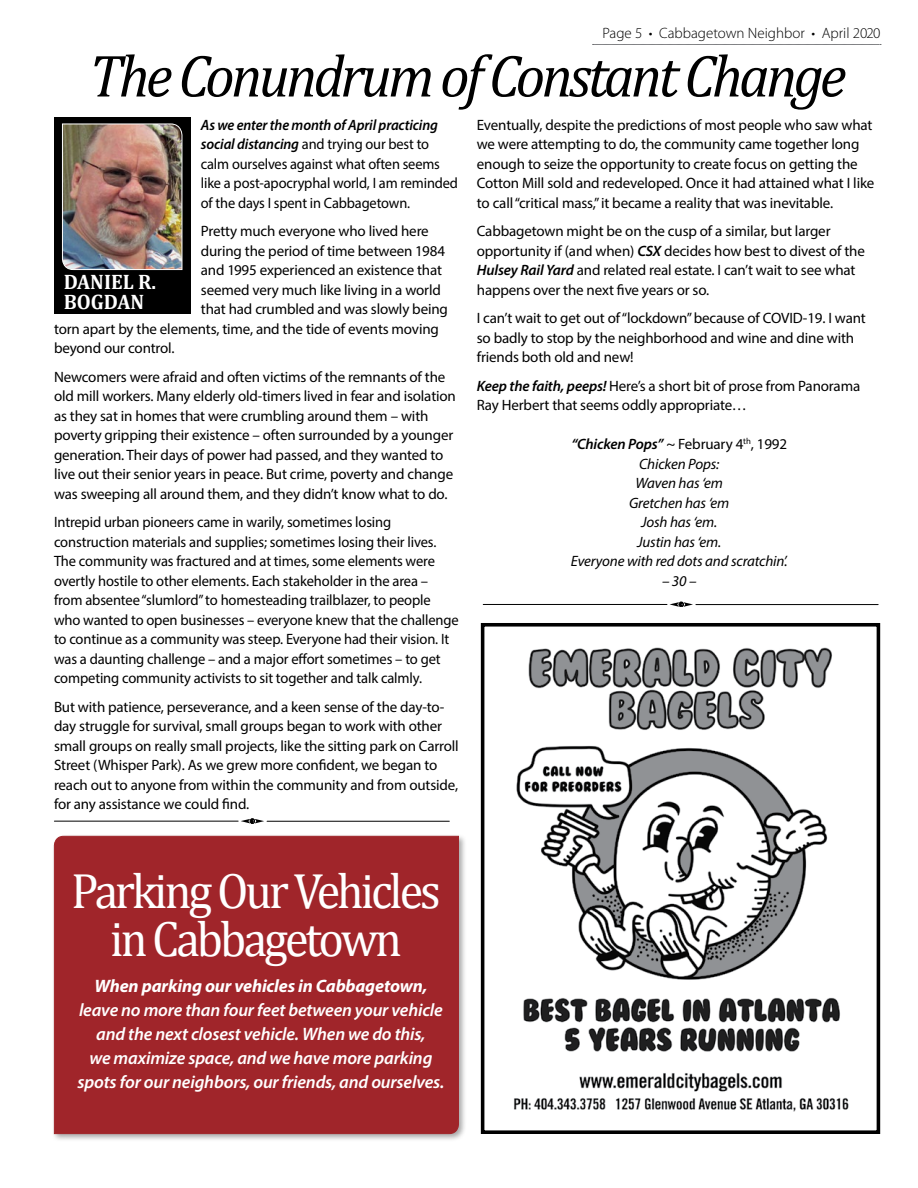
<style>
.page{position:relative;width:918px;height:1188px;background:#fff}
.page>*{position:absolute;margin:0;border:0;box-sizing:border-box;transform-origin:0 0}
.t1{font:italic 60.3px "Cambria";letter-spacing:-.06em;color:#000;scale:.96 1}
.t2{font:49.95px/48px "Cambria";letter-spacing:-.06em;color:#fff;text-align:center;scale:.96 1}
.t3{font:700 21px/19.5px "Cambria";color:#fff;scale:.96 1}
.t4{font:italic 600 18px/24px "Myriad Pro";letter-spacing:-.01em;color:#fff;text-align:center}
.t5{font:italic 700 18px "Myriad Pro";letter-spacing:-.01em;color:#fff}
.t6{font:15px/19.5px "Myriad Pro";letter-spacing:-.01em;color:#000}
.t7{font:15px/19.5px "Myriad Pro";letter-spacing:-.01em;color:#000;scale:.96 1}
.t8{font:italic 15px/19.5px "Myriad Pro";letter-spacing:-.01em;color:#000;text-align:center}
.t9{font:300 15px "Myriad Pro";color:#000}
.s1{font-weight:600;font-style:italic}
.s2{font-weight:600}
.s3{font-style:normal}
</style>
<div class="page">
<svg style="left:593px;top:44px;width:288px;height:1px"></svg>
<div style="left:52px;top:834px;width:415px;height:309px;background:#000;opacity:.35"></div>
<div style="left:54px;top:836px;width:405px;height:298px;background:#a0252a"></div>
<svg style="left:670px;top:602px;width:23px;height:5px"></svg>
<hr style="left:483px;top:604px;width:184px;height:1px;background:#000">
<hr style="left:696px;top:604px;width:182px;height:1px;background:#000">
<svg style="left:241px;top:819px;width:23px;height:5px"></svg>
<hr style="left:54px;top:821px;width:184px;height:1px;background:#000">
<hr style="left:267px;top:821px;width:182px;height:1px;background:#000">
<div style="left:54px;top:117px;width:136px;height:197px;background:#000"></div>
<img style="left:62px;top:123px;width:121px;height:147px">
<img style="left:514px;top:647px;width:335px;height:465px">
<div style="left:481px;top:623px;width:399px;height:511px;border:4px solid #000"></div>
<p class="t9" style="left:602px;top:25px;width:280px">Page 5 • Cabbagetown Neighbor • April 2020</p>
<h1 class="t1" style="left:89px;top:33px;width:790px">The Conundrum of Constant Change</h1>
<p class="t7" style="left:201px;top:114px;width:269px"><span class="s1">As we enter the month of April practicing social distancing</span> and trying our best to calm ourselves against what often seems like a post-apocryphal world, I am reminded of the days I spent in Cabbagetown.</p>
<p class="t6" style="left:201px;top:221px;width:229px">Pretty much everyone who lived here</p>
<p class="t6" style="left:201px;top:240px;width:246px">during the period of time between 1984</p>
<p class="t6" style="left:201px;top:260px;width:243px">and 1995 experienced an existence that</p>
<p class="t6" style="left:201px;top:279px;width:241px">seemed very much like living in a world</p>
<p class="t6" style="left:201px;top:299px;width:249px">that had crumbled and was slowly being</p>
<p class="t6" style="left:54px;top:318px;width:386px">torn apart by the elements, time, and the tide of events moving</p>
<p class="t6" style="left:54px;top:338px;width:122px">beyond our control.</p>
<p class="t6" style="left:54px;top:366px;width:403px">Newcomers were afraid and often victims of the remnants of the old mill workers. Many elderly old-timers lived in fear and isolation as they sat in homes that were crumbling around them – with poverty gripping their existence – often surrounded by a younger generation. Their days of power had passed, and they wanted to live out their senior years in peace. But crime, poverty and change was sweeping all around them, and they didn’t know what to do.</p>
<p class="t6" style="left:54px;top:512px;width:406px">Intrepid urban pioneers came in warily, sometimes losing construction materials and supplies; sometimes losing their lives.<br>The community was fractured and at times, some elements were overtly hostile to other elements. Each stakeholder in the area – from absentee “slumlord” to homesteading trailblazer, to people who wanted to open businesses – everyone knew that the challenge to continue as a community was steep. Everyone had their vision. It was a daunting challenge – and a major effort sometimes – to get competing community activists to sit together and talk calmly.</p>
<p class="t6" style="left:54px;top:696px;width:406px">But with patience, perseverance, and a keen sense of the day-to&shy;day struggle for survival, small groups began to work with other small groups on really small projects, like the sitting park on Carroll Street (Whisper Park). As we grew more confident, we began to reach out to anyone from within the community and from outside, for any assistance we could find.</p>
<p class="t6" style="left:477px;top:114px;width:399px">Eventually, despite the predictions of most people who saw what we were attempting to do, the community came together long enough to seize the opportunity to create focus on getting the Cotton Mill sold and redeveloped. Once it had attained what I like to call “critical mass,” it became a reality that was inevitable.</p>
<p class="t6" style="left:477px;top:221px;width:390px">Cabbagetown might be on the cusp of a similar, but larger opportunity if (and when) <span class="s1">CSX</span> decides how best to divest of the <span class="s1">Hulsey Rail Yard</span> and related real estate. I can’t wait to see what happens over the next five years or so.</p>
<p class="t6" style="left:477px;top:308px;width:391px">I can’t wait to get out of “lockdown” because of COVID-19. I want so badly to stop by the neighborhood and wine and dine with friends both old and new!</p>
<p class="t6" style="left:477px;top:375px;width:385px"><span class="s1">Keep the faith, peeps!</span> Here’s a short bit of prose from Panorama<br>Ray Herbert that seems oddly appropriate…</p>
<p class="t8" style="left:571px;top:434px;width:218px"><span class="s2">“Chicken Pops”</span> <span class="s3">~ February 4</span><sup>th</sup><span class="s3">, 1992<br></span>Chicken Pops:<br>Waven has ‘em<br>Gretchen has ‘em<br>Josh has ‘em.<br>Justin has ‘em.<br>Everyone with red dots and scratchin’.</p>
<p class="t8" style="left:662px;top:570px;width:36px">– 30 –</p>
<h3 class="t3" style="left:64px;top:272px;width:98px">DANIEL R.<br>BOGDAN</h3>
<h2 class="t2" style="left:71px;top:866px;width:387px">Parking Our Vehicles in Cabbagetown</h2>
<p class="t5" style="left:94px;top:975px;width:334px">When parking our vehicles in Cabbagetown,</p>
<p class="t4" style="left:78px;top:998px;width:368px">leave no more than four feet between your vehicle and the next closest vehicle. When we do this,<br>we maximize space, and we have more parking spots for our neighbors, our friends, and ourselves.</p>
</div>
